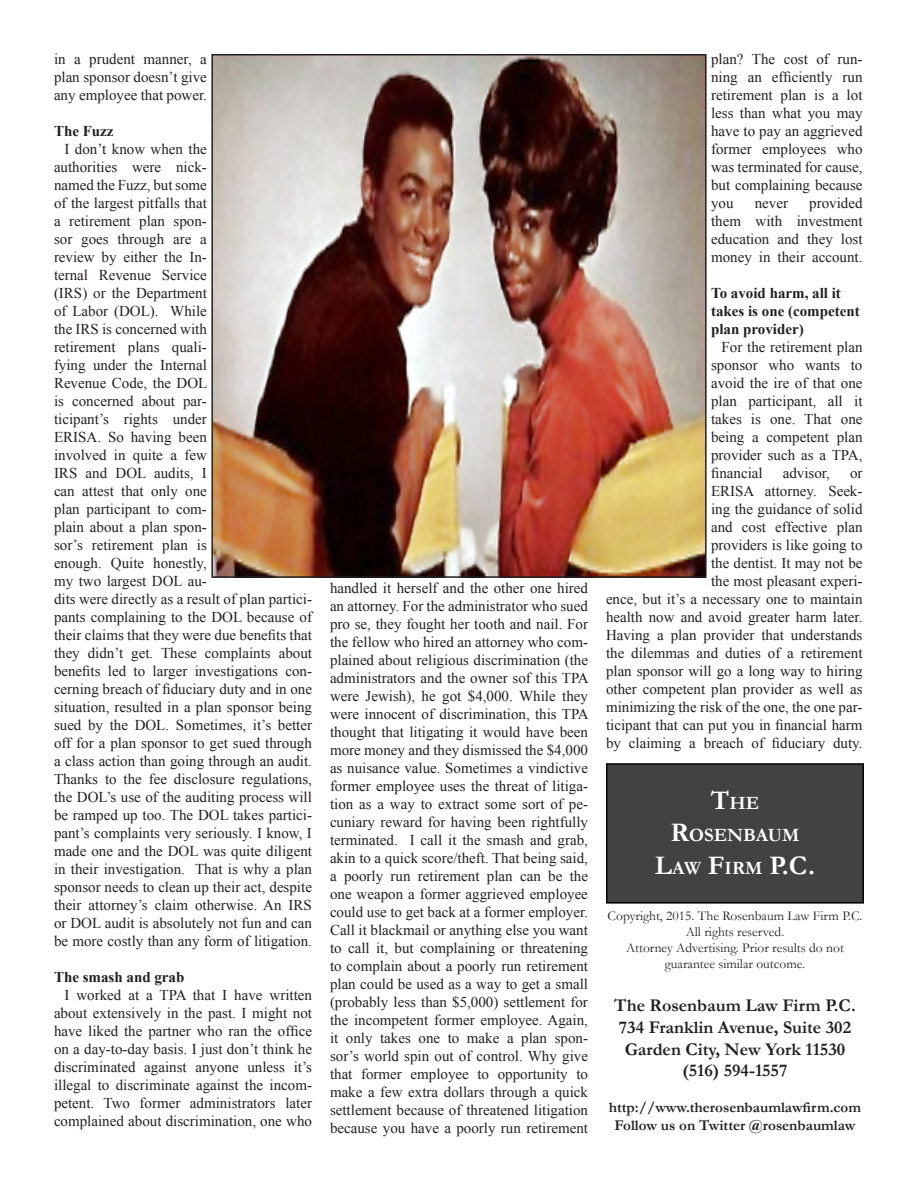
<style>
.page{position:relative;width:918px;height:1188px;background:#fff}
.page>*{position:absolute;margin:0;border:0;box-sizing:border-box;transform-origin:0 0}
.t1{font:700 27px "Garamond";color:#fff}
.t2{font:700 18.9px "Garamond";color:#fff}
.t3{font:700 18px "Garamond";color:#231f20}
.t4{font:15px/18px "Times New Roman";color:#231f20;text-align:justify}
.t5{font:700 15px/18px "Times New Roman";color:#231f20}
.t6{font:700 15px "Garamond";color:#231f20}
.t7{font:13.5px/16.2px "Garamond";color:#231f20;text-align:center}
.s1{font-size:27px}
.s2{font-size:18.9px}
</style>
<div class="page">
<div style="left:607px;top:764px;width:256px;height:139px;background:#414243"></div>
<div style="left:606px;top:763px;width:258px;height:141px;border:2px solid #000400"></div>
<img style="left:214px;top:57px;width:490px;height:518px">
<div style="left:211px;top:54px;width:496px;height:524px;border:2px solid #231f20"></div>
<p class="t4" style="left:54px;top:50px;width:154px">in a prudent manner, a plan sponsor doesn’t give any employee that power.</p>
<p class="t5" style="left:54px;top:122px;width:61px">The Fuzz</p>
<p class="t4" style="left:54px;top:140px;width:260px;text-align:left;text-indent:10px">I don’t know when the<br>authorities were nick-<br>named the Fuzz, but some<br>of the largest pitfalls that<br>a retirement plan spon-<br>sor goes through are a<br>review by either the In-<br>ternal Revenue Service<br>(IRS) or the Department<br>of Labor (DOL). While<br>the IRS is concerned with<br>retirement plans quali-<br>fying under the Internal<br>Revenue Code, the DOL<br>is concerned about par-<br>ticipant’s rights under<br>ERISA. So having been<br>involved in quite a few<br>IRS and DOL audits, I<br>can attest that only one<br>plan participant to com-<br>plain about a plan spon-<br>sor’s retirement plan is<br>enough. Quite honestly,<br>my two largest DOL au-<br>dits were directly as a result of plan partici&shy;pants complaining to the DOL because of their claims that they were due benefits that they didn’t get. These complaints about benefits led to larger investigations con&shy;cerning breach of fiduciary duty and in one situation, resulted in a plan sponsor being sued by the DOL. Sometimes, it’s better off for a plan sponsor to get sued through a class action than going through an audit.<br>Thanks to the fee disclosure regulations, the DOL’s use of the auditing process will be ramped up too. The DOL takes partici&shy;pant’s complaints very seriously. I know, I made one and the DOL was quite diligent in their investigation. That is why a plan sponsor needs to clean up their act, despite their attorney’s claim otherwise. An IRS or DOL audit is absolutely not fun and can be more costly than any form of litigation.</p>
<p class="t5" style="left:54px;top:968px;width:132px">The smash and grab</p>
<p class="t4" style="left:54px;top:986px;width:260px;text-indent:10px">I worked at a TPA that I have written about extensively in the past. I might not have liked the partner who ran the office on a day-to-day basis. I just don’t think he discriminated against anyone unless it’s illegal to discriminate against the incom&shy;petent. Two former administrators later complained about discrimination, one who</p>
<p class="t4" style="left:330px;top:578px;width:260px">handled it herself and the other one hired an attorney. For the administrator who sued pro se, they fought her tooth and nail. For the fellow who hired an attorney who com&shy;plained about religious discrimination (the administrators and the owner sof this TPA were Jewish), he got $4,000. While they were innocent of discrimination, this TPA thought that litigating it would have been more money and they dismissed the $4,000 as nuisance value. Sometimes a vindictive former employee uses the threat of litiga&shy;tion as a way to extract some sort of pe&shy;cuniary reward for having been rightfully terminated. I call it the smash and grab, akin to a quick score/theft. That being said, a poorly run retirement plan can be the one weapon a former aggrieved employee could use to get back at a former employer.<br>Call it blackmail or anything else you want to call it, but complaining or threatening to complain about a poorly run retirement plan could be used as a way to get a small (probably less than $5,000) settlement for the incompetent former employee. Again, it only takes one to make a plan spon&shy;sor’s world spin out of control. Why give that former employee to opportunity to make a few extra dollars through a quick settlement because of threatened litigation because you have a poorly run retirement</p>
<p class="t4" style="left:711px;top:50px;width:153px">plan? The cost of run&shy;ning an efficiently run retirement plan is a lot less than what you may have to pay an aggrieved former employees who was terminated for cause, but complaining because you</p>
<p class="t4" style="left:711px;top:194px;width:153px;text-indent:98px">provided them with investment education and they lost money in their account.</p>
<p class="t5" style="left:711px;top:284px;width:150px">To avoid harm, all it takes is one (competent plan provider)</p>
<p class="t4" style="left:711px;top:338px;width:153px;text-indent:10px">For the retirement plan sponsor who wants to avoid the ire of that one plan participant, all it takes is one. That one being a competent plan provider such as a TPA, financial</p>
<p class="t4" style="left:755px;top:194px;width:35px">never</p>
<p class="t4" style="left:783px;top:464px;width:49px">advisor,</p>
<p class="t4" style="left:606px;top:464px;width:258px;text-align:right">or<br>ERISA attorney. Seek-<br>ing the guidance of solid<br>and cost effective plan<br>providers is like going to<br>the dentist. It may not be<br>the most pleasant experi-<br>ence, but it’s a necessary one to maintain health now and avoid greater harm later.<br>Having a plan provider that understands the dilemmas and duties of a retirement plan sponsor will go a long way to hiring other competent plan provider as well as minimizing the risk of the one, the one par&shy;ticipant that can put you in financial harm by claiming a breach of fiduciary duty.</p>
<p class="t2" style="left:711px;top:792px;width:50px"><span class="s1">T</span>HE</p>
<p class="t2" style="left:670px;top:824px;width:131px"><span class="s1">R</span>OSENBAUM</p>
<p class="t1" style="left:655px;top:849px;width:162px">L<span class="s2">AW</span> F<span class="s2">IRM</span> P.C.</p>
<p class="t7" style="left:608px;top:907px;width:256px">Copyright, 2015. The Rosenbaum Law Firm P.C.<br>All rights reserved.</p>
<p class="t7" style="left:626px;top:940px;width:219px">Attorney Advertising. Prior results do not</p>
<p class="t7" style="left:665px;top:956px;width:142px">guarantee similar outcome.</p>
<p class="t3" style="left:614px;top:995px;width:243px">The Rosenbaum Law Firm P.C.</p>
<p class="t3" style="left:619px;top:1017px;width:234px">734 Franklin Avenue, Suite 302</p>
<p class="t3" style="left:625px;top:1038px;width:222px">Garden City, New York 11530</p>
<p class="t3" style="left:682px;top:1060px;width:107px">(516) 594-1557</p>
<p class="t6" style="left:609px;top:1099px;width:254px">http://www.therosenbaumlawfirm.com</p>
<p class="t6" style="left:614px;top:1117px;width:243px">Follow us on Twitter @rosenbaumlaw</p>
</div>
